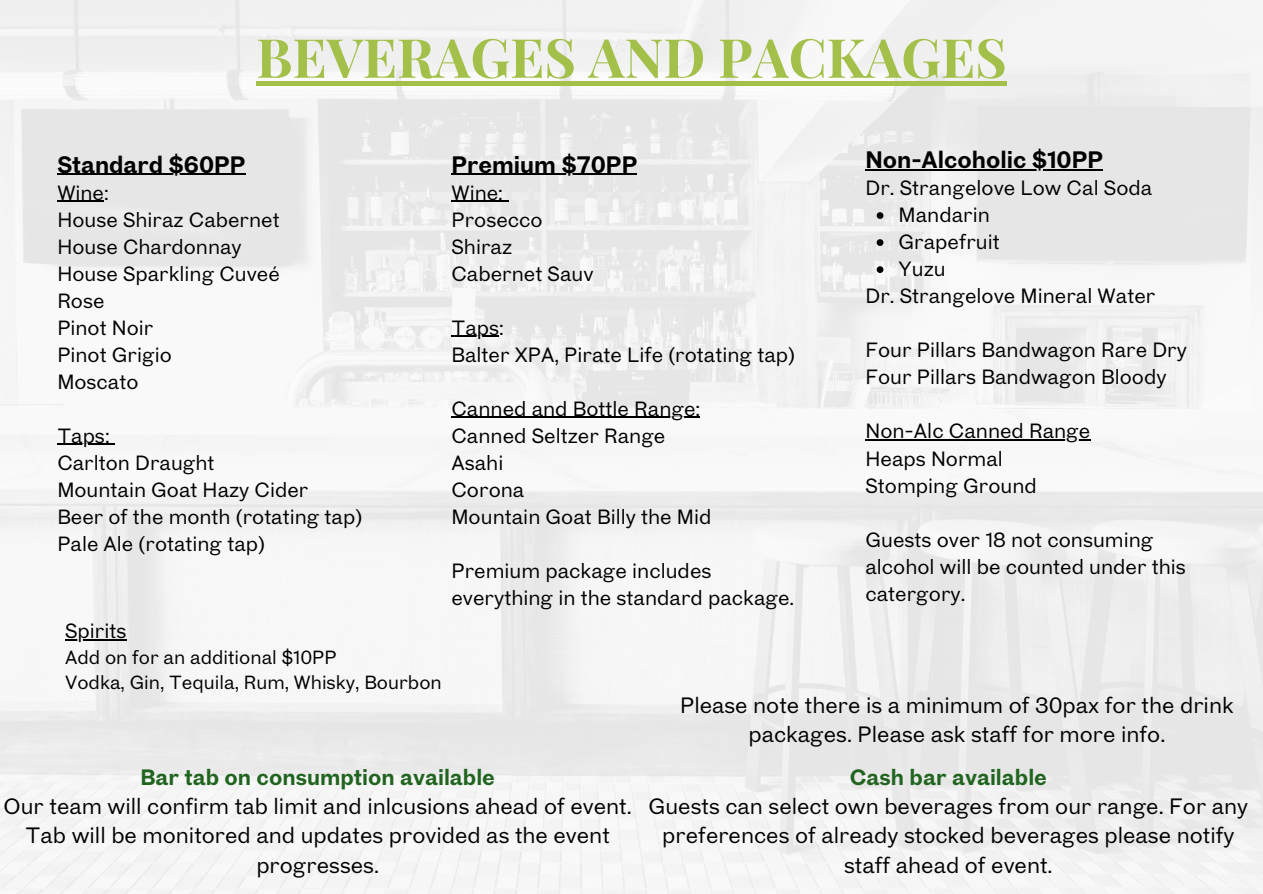
<style>
.page{position:relative;width:1263px;height:894px;background:#fff}
.page>*{position:absolute;margin:0;border:0;box-sizing:border-box;transform-origin:0 0}
.t1{font:700 54px "Playfair Display";color:#a3c14a}
.t2{font:700 22.5px "Touvlo";color:#000}
.t3{font:21px/29.2px "Touvlo";color:#000;text-align:center}
.t4{font:19.5px/27px "Touvlo";color:#000}
.t5{font:18px "Touvlo";color:#000}
.s1{font-weight:700;color:#216420}
</style>
<div class="page">
<img style="left:0;top:0;width:1263px;height:893px">
<hr style="left:451px;top:174px;width:186px;height:1px;background:#000">
<hr style="left:451px;top:201px;width:52px;height:1px;background:#000">
<hr style="left:451px;top:336px;width:48px;height:1px;background:#000">
<hr style="left:451px;top:417px;width:249px;height:1px;background:#000">
<div style="left:256px;top:81px;width:751px;height:5px;background:#a3c14a"></div>
<hr style="left:57px;top:174px;width:189px;height:1px;background:#000">
<hr style="left:57px;top:201px;width:47px;height:1px;background:#000">
<hr style="left:57px;top:444px;width:53px;height:1px;background:#000">
<hr style="left:865px;top:169px;width:238px;height:1px;background:#000">
<svg style="left:877px;top:212px;width:6px;height:7px"></svg>
<svg style="left:877px;top:239px;width:6px;height:7px"></svg>
<svg style="left:877px;top:266px;width:6px;height:7px"></svg>
<hr style="left:865px;top:439px;width:225px;height:1px;background:#000">
<hr style="left:65px;top:639px;width:62px;height:1px;background:#000">
<p class="t1" style="left:256px;top:19px;width:752px">BEVERAGES AND PACKAGES</p>
<p class="t2" style="left:57px;top:147px;width:190px">Standard $60PP</p>
<p class="t4" style="left:57px;top:178px;width:53px">Wine:</p>
<p class="t4" style="left:57px;top:205px;width:224px">House Shiraz Cabernet</p>
<p class="t4" style="left:57px;top:232px;width:186px">House Chardonnay</p>
<h2 class="t4" style="left:57px;top:259px;width:224px">House Sparkling Cuveé</h2>
<p class="t4" style="left:57px;top:286px;width:49px">Rose</p>
<p class="t4" style="left:57px;top:313px;width:98px">Pinot Noir</p>
<p class="t4" style="left:57px;top:340px;width:116px">Pinot Grigio</p>
<p class="t4" style="left:57px;top:367px;width:83px">Moscato</p>
<p class="t4" style="left:57px;top:421px;width:54px">Taps:</p>
<p class="t4" style="left:57px;top:448px;width:159px">Carlton Draught</p>
<p class="t4" style="left:57px;top:475px;width:253px">Mountain Goat Hazy Cider</p>
<p class="t4" style="left:57px;top:502px;width:306px">Beer of the month (rotating tap)</p>
<p class="t4" style="left:57px;top:529px;width:209px">Pale Ale (rotating tap)</p>
<p class="t4" style="left:65px;top:616px;width:63px">Spirits</p>
<p class="t5" style="left:65px;top:643px;width:273px">Add on for an additional $10PP</p>
<h2 class="t5" style="left:65px;top:668px;width:378px">Vodka, Gin, Tequila, Rum, Whisky, Bourbon</h2>
<p class="t2" style="left:451px;top:147px;width:187px">Premium $70PP</p>
<p class="t4" style="left:451px;top:178px;width:144px">Wine:<br>Prosecco<br>Shiraz<br>Cabernet Sauv</p>
<h1 class="t4" style="left:451px;top:313px;width:54px">Taps:</h1>
<p class="t4" style="left:451px;top:340px;width:345px">Balter XPA, Pirate Life (rotating tap)</p>
<p class="t4" style="left:451px;top:394px;width:250px">Canned and Bottle Range:</p>
<p class="t4" style="left:451px;top:421px;width:216px">Canned Seltzer Range</p>
<p class="t4" style="left:451px;top:448px;width:54px">Asahi</p>
<p class="t4" style="left:451px;top:475px;width:74px">Corona</p>
<p class="t4" style="left:451px;top:502px;width:262px">Mountain Goat Billy the Mid</p>
<p class="t4" style="left:451px;top:556px;width:344px">Premium package includes everything in the standard package.</p>
<p class="t2" style="left:865px;top:143px;width:239px">Non-Alcoholic $10PP</p>
<p class="t4" style="left:865px;top:174px;width:288px">Dr. Strangelove Low Cal Soda</p>
<p class="t4" style="left:898px;top:201px;width:93px">Mandarin</p>
<p class="t4" style="left:898px;top:228px;width:103px">Grapefruit</p>
<p class="t4" style="left:898px;top:255px;width:49px">Yuzu</p>
<p class="t4" style="left:865px;top:282px;width:291px">Dr. Strangelove Mineral Water</p>
<p class="t4" style="left:865px;top:336px;width:323px">Four Pillars Bandwagon Rare Dry</p>
<p class="t4" style="left:865px;top:363px;width:303px">Four Pillars Bandwagon Bloody</p>
<p class="t4" style="left:865px;top:417px;width:226px">Non-Alc Canned Range</p>
<p class="t4" style="left:865px;top:444px;width:139px">Heaps Normal</p>
<p class="t4" style="left:865px;top:471px;width:173px">Stomping Ground</p>
<p class="t4" style="left:865px;top:525px;width:322px">Guests over 18 not consuming alcohol will be counted under this catergory.</p>
<h2 class="t3" style="left:680px;top:689px;width:555px">Please note there is a minimum of 30pax for the drink packages. Please ask staff for more info.</h2>
<p class="t3" style="left:4px;top:761px;width:630px"><span class="s1">Bar tab on consumption available<br></span>Our team will confirm tab limit and inlcusions ahead of event.<br>Tab will be monitored and updates provided as the event progresses.</p>
<p class="t3" style="left:648px;top:761px;width:601px"><span class="s1">Cash bar available<br></span>Guests can select own beverages from our range. For any preferences of already stocked beverages please notify staff ahead of event.</p>
</div>
